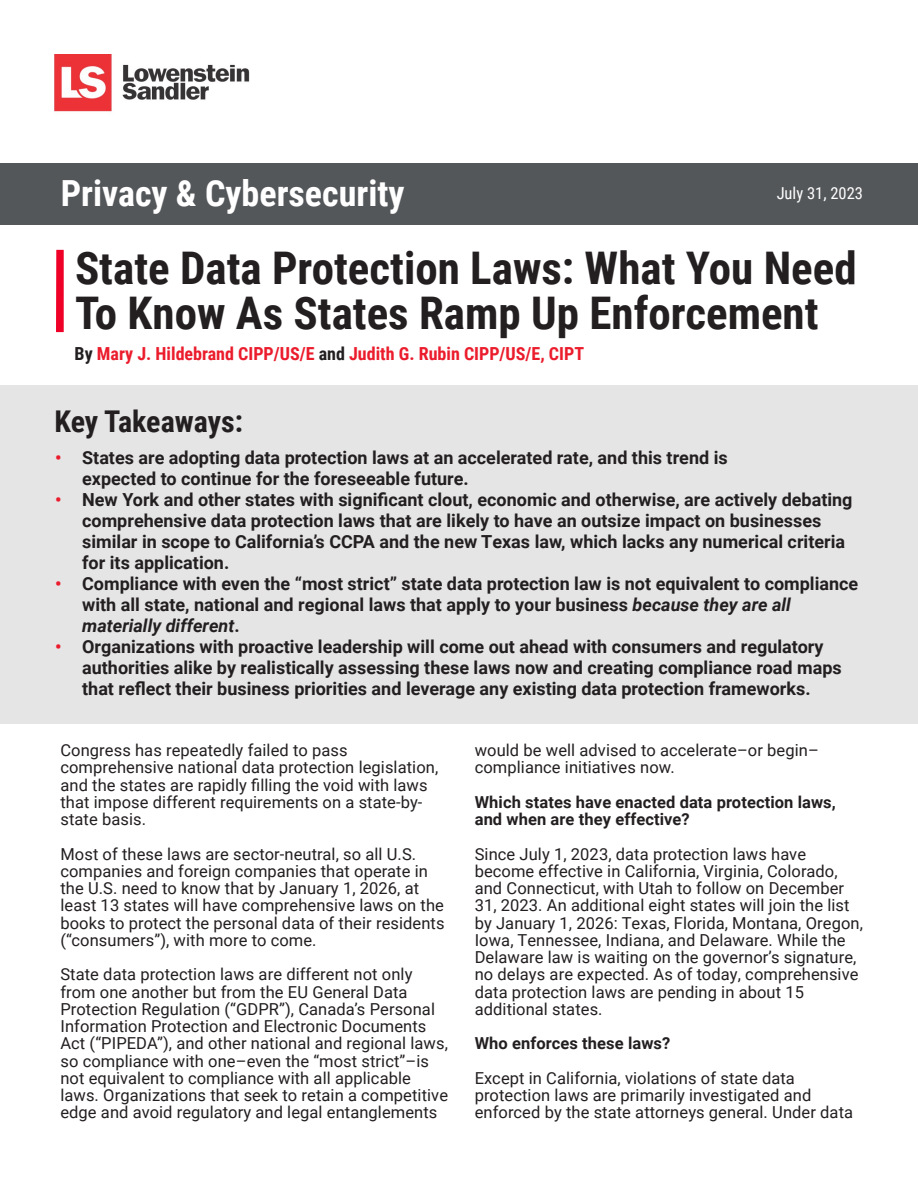
<style>
.page{position:relative;width:918px;height:1188px;background:#fff}
.page>*{position:absolute;margin:0;border:0;box-sizing:border-box;transform-origin:0 0}
.t1{font:700 45px/45px "Roboto Condensed";color:#231f20}
.t2{font:700 36px "Roboto Condensed";color:#fff}
.t3{font:700 30px "Roboto Condensed";letter-spacing:-.005em;color:#231f20}
.t4{font:700 18px/21px "Roboto";color:#231f20}
.Body{font:700 18px "Roboto Condensed";color:#eb1c2c}
.Body-2{font:16.5px/17.2px "Roboto";letter-spacing:.005em;color:#231f20}
.Body-3{font:700 16.5px/17.2px "Roboto";letter-spacing:.005em;color:#231f20}
.t5{font:16.5px "Roboto Condensed";color:#fff}
.s1{color:#231f20}
.s2{color:#eb1c2c}
.s3{font-style:italic}
</style>
<div class="page">
<div style="left:0;top:163px;width:918px;height:61px;background:#54575a"></div>
<img style="left:54px;top:54px;width:196px;height:58px">
<div style="left:56px;top:250px;width:8px;height:82px;background:#ef0027"></div>
<div style="left:0;top:385px;width:918px;height:339px;background:#e5e5e6"></div>
<p class="t2" style="left:61px;top:168px;width:345px">Privacy &amp; Cybersecurity</p>
<p class="t1" style="left:75px;top:243px;width:783px">State Data Protection Laws: What You Need<br>To Know As States Ramp Up Enforcement</p>
<p class="Body" style="left:75px;top:341px;width:511px"><span class="s1">By</span> Mary J. Hildebrand CIPP/US/E <span class="s1">and</span> Judith G. Rubin CIPP/US/E, CIPT</p>
<p class="t5" style="left:777px;top:182px;width:88px">July 31, 2023</p>
<p class="t3" style="left:55px;top:400px;width:190px">Key Takeaways:</p>
<p class="t4" style="left:82px;top:446px;width:647px;text-indent:-27px"><span class="s2">•</span> States are adopting data protection laws at an accelerated rate, and this trend is expected to continue for the foreseeable future.</p>
<p class="t4" style="left:82px;top:488px;width:772px;text-indent:-27px"><span class="s2">•</span> New York and other states with significant clout, economic and otherwise, are actively debating comprehensive data protection laws that are likely to have an outsize impact on businesses similar in scope to California’s CCPA and the new Texas law, which lacks any numerical criteria for its application.</p>
<p class="t4" style="left:82px;top:572px;width:778px;text-indent:-27px"><span class="s2">•</span> Compliance with even the “most strict” state data protection law is not equivalent to compliance with all state, national and regional laws that apply to your business <span class="s3">because they are all materially different</span>.</p>
<p class="t4" style="left:82px;top:635px;width:761px;text-indent:-27px"><span class="s2">•</span> Organizations with proactive leadership will come out ahead with consumers and regulatory authorities alike by realistically assessing these laws now and creating compliance road maps that reflect their business priorities and leverage any existing data protection frameworks.</p>
<p class="Body-2" style="left:60px;top:741px;width:379px">Congress has repeatedly failed to pass comprehensive national data protection legislation, and the states are rapidly filling the void with laws that impose different requirements on a state-by&shy;state basis.</p>
<p class="Body-2" style="left:60px;top:844px;width:386px">Most of these laws are sector-neutral, so all U.S. companies and foreign companies that operate in the U.S. need to know that by January 1, 2026, at least 13 states will have comprehensive laws on the books to protect the personal data of their residents (“consumers”), with more to come.</p>
<p class="Body-2" style="left:60px;top:965px;width:389px">State data protection laws are different not only from one another but from the EU General Data Protection Regulation (“GDPR”), Canada’s Personal Information Protection and Electronic Documents Act (“PIPEDA”), and other national and regional laws, so compliance with one–even the “most strict”–is not equivalent to compliance with all applicable laws. Organizations that seek to retain a competitive edge and avoid regulatory and legal entanglements</p>
<p class="Body-2" style="left:475px;top:741px;width:346px">would be well advised to accelerate–or begin– compliance initiatives now.</p>
<p class="Body-3" style="left:475px;top:793px;width:363px">Which states have enacted data protection laws, and when are they effective?</p>
<p class="Body-2" style="left:475px;top:844px;width:390px">Since July 1, 2023, data protection laws have become effective in California, Virginia, Colorado, and Connecticut, with Utah to follow on December 31, 2023. An additional eight states will join the list by January 1, 2026: Texas, Florida, Montana, Oregon, Iowa, Tennessee, Indiana, and Delaware. While the Delaware law is waiting on the governor’s signature, no delays are expected. As of today, comprehensive data protection laws are pending in about 15 additional states.</p>
<p class="Body-3" style="left:475px;top:1034px;width:197px">Who enforces these laws?</p>
<p class="Body-2" style="left:475px;top:1069px;width:380px">Except in California, violations of state data protection laws are primarily investigated and enforced by the state attorneys general. Under data</p>
</div>
